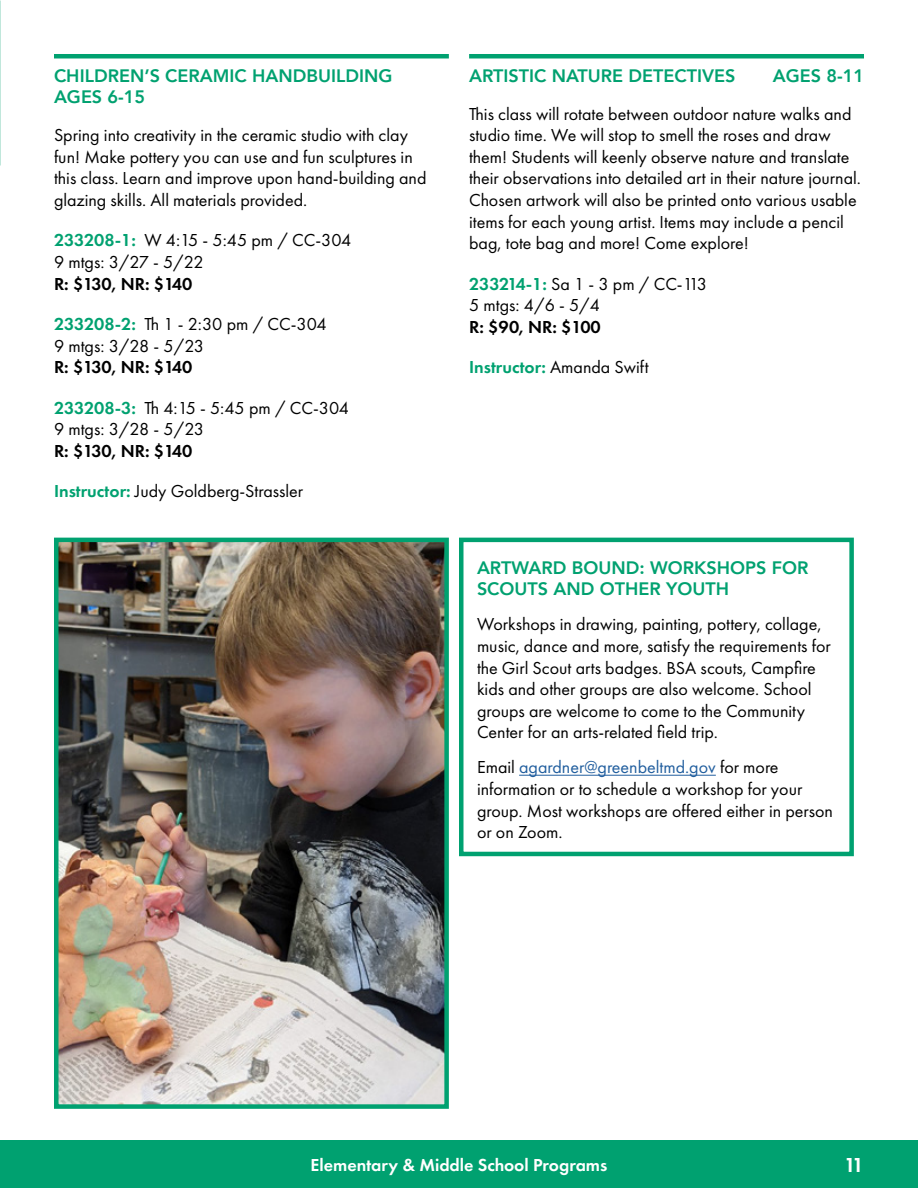
<style>
.page{position:relative;width:918px;height:1188px;background:#fff}
.page>*{position:absolute;margin:0;border:0;box-sizing:border-box;transform-origin:0 0}
.Page__s{font:600 21px "Futura PT";color:#fff}
.t1{font:18px/21.6px "Futura PT";color:#000}
.t2{font:800 18px/21.6px "Avenir";color:#00a170}
.URL{font:600 18px "Futura PT";color:#fff}
.t3{font:600 18px "Futura PT";color:#00a170}
.s1{font-weight:600;color:#00a170}
.s2{font-weight:600}
.s3{font-weight:400;color:#000}
.s4{color:#215e9e}
</style>
<div class="page">
<div style="left:0;top:1140px;width:918px;height:48px;background:#00a170"></div>
<hr style="left:469px;top:54px;width:395px;height:4px;background:#00a170">
<hr style="left:54px;top:54px;width:395px;height:4px;background:#00a170">
<img style="left:59px;top:543px;width:385px;height:561px">
<div style="left:54px;top:538px;width:395px;height:571px;border:4px solid #00a170"></div>
<hr style="left:519px;top:775px;width:197px;height:1px;background:#215e9e">
<div style="left:459px;top:538px;width:395px;height:318px;border:4px solid #00a170"></div>
<h3 class="t2" style="left:54px;top:65px;width:340px">CHILDREN’S CERAMIC HANDBUILDING<br>AGES 6-15</h3>
<p class="t1" style="left:54px;top:124px;width:374px">Spring into creativity in the ceramic studio with clay fun! Make pottery you can use and fun sculptures in this class. Learn and improve upon hand-building and glazing skills. All materials provided.</p>
<p class="t1" style="left:54px;top:230px;width:299px"><span class="s1">233208-1:</span> W 4:15 - 5:45 pm / CC-304<br>9 mtgs: 3/27 - 5/22<br><span class="s2">R: $130, NR: $140</span></p>
<p class="t1" style="left:54px;top:313px;width:274px"><span class="s1">233208-2:</span> Th 1 - 2:30 pm / CC-304<br>9 mtgs: 3/28 - 5/23<br><span class="s2">R: $130, NR: $140</span></p>
<p class="t1" style="left:54px;top:397px;width:297px"><span class="s1">233208-3:</span> Th 4:15 - 5:45 pm / CC-304<br>9 mtgs: 3/28 - 5/23<br><span class="s2">R: $130, NR: $140</span></p>
<p class="t1" style="left:54px;top:480px;width:251px"><span class="s1">Instructor:</span> Judy Goldberg-Strassler</p>
<h3 class="t2" style="left:469px;top:65px;width:268px">ARTISTIC NATURE DETECTIVES</h3>
<h3 class="t2" style="left:773px;top:65px;width:93px">AGES 8-11</h3>
<p class="t1" style="left:469px;top:103px;width:393px">This class will rotate between outdoor nature walks and studio time. We will stop to smell the roses and draw them! Students will keenly observe nature and translate their observations into detailed art in their nature journal.<br>Chosen artwork will also be printed onto various usable items for each young artist. Items may include a pencil bag, tote bag and more! Come explore!</p>
<p class="t1" style="left:469px;top:273px;width:239px"><span class="s1">233214-1:</span> Sa 1 - 3 pm / CC-113<br>5 mtgs: 4/6 - 5/4<br><span class="s2">R: $90, NR: $100</span></p>
<p class="t3" style="left:469px;top:356px;width:181px">Instructor: <span class="s3">Amanda Swift</span></p>
<h3 class="t2" style="left:477px;top:557px;width:333px">ARTWARD BOUND: WORKSHOPS FOR<br>SCOUTS AND OTHER YOUTH</h3>
<h3 class="t1" style="left:477px;top:613px;width:355px">Workshops in drawing, painting, pottery, collage, music, dance and more, satisfy the requirements for the Girl Scout arts badges. BSA scouts, Campfire kids and other groups are also welcome. School groups are welcome to come to the Community Center for an arts-related field trip.</h3>
<h3 class="t1" style="left:477px;top:757px;width:357px">Email <span class="s4">agardner@greenbeltmd.gov</span> for more information or to schedule a workshop for your group. Most workshops are offered either in person or on Zoom.</h3>
<p class="URL" style="left:311px;top:1154px;width:298px">Elementary &amp; Middle School Programs</p>
<p class="Page__s" style="left:844px;top:1152px;width:21px">11</p>
</div>
